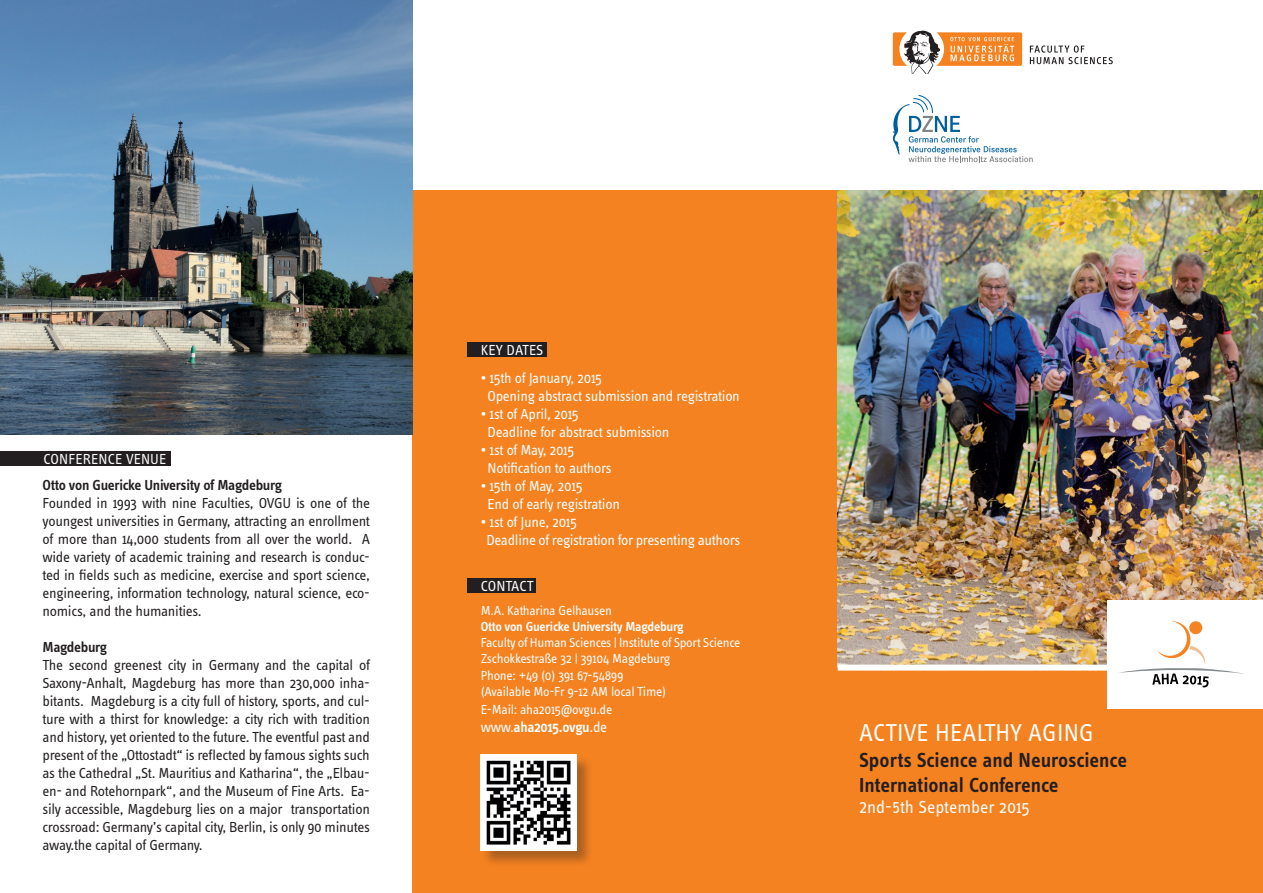
<style>
.page{position:relative;width:1263px;height:893px;background:#fff}
.page>*{position:absolute;margin:0;border:0;box-sizing:border-box;transform-origin:0 0}
.t1{font:25.2px "Info OT Text";letter-spacing:.01em;color:#fff}
.t2{font:600 21px/25.2px "Info OT Text";color:#231f20}
.t3{font:18px "Info OT Text";color:#fff}
.t4{font:15px/18px "Info OT Text";letter-spacing:-.02em;color:#231f20;text-align:justify}
.t5{font:15px/18px "Info OT Text";letter-spacing:-.02em;color:#fff}
.t6{font:600 15px "Info OT Text";letter-spacing:-.02em;color:#231f20}
.t7{font:600 15px "Info OT Text";letter-spacing:-.03em;color:#fff}
.t8{font:13.5px/16.2px "Info OT Text";letter-spacing:-.02em;color:#fff}
.t9{font:600 13.5px "Info OT Text";letter-spacing:-.02em;color:#fff}
.s1{font-weight:400}
</style>
<div class="page">
<div style="left:412px;top:191px;width:851px;height:702px;background:#f58220"></div>
<img style="left:838px;top:191px;width:425px;height:474px">
<div style="left:467px;top:342px;width:80px;height:14px;background:#231f20"></div>
<div style="left:467px;top:578px;width:69px;height:15px;background:#231f20"></div>
<div style="left:0;top:451px;width:171px;height:15px;background:#231f20"></div>
<img style="left:0;top:0;width:412px;height:435px">
<div style="left:838px;top:665px;width:425px;height:6px;background:#fff"></div>
<div style="left:481px;top:756px;width:113px;height:112px;background:#231f20;opacity:.35"></div>
<img style="left:481px;top:755px;width:95px;height:95px">
<div style="left:1107px;top:600px;width:156px;height:108px;background:#fff"></div>
<svg style="left:1119px;top:621px;width:125px;height:67px"></svg>
<svg style="left:893px;top:95px;width:140px;height:67px"></svg>
<svg style="left:893px;top:31px;width:129px;height:43px"></svg>
<svg style="left:1030px;top:46px;width:83px;height:18px"></svg>
<p class="t5" style="left:44px;top:450px;width:16px">Conference</p>
<p class="t5" style="left:126px;top:450px;width:17px">Venue</p>
<p class="t6" style="left:43px;top:476px;width:241px">Otto von Guericke University of Magdeburg</p>
<p class="t4" style="left:43px;top:494px;width:329px">Founded in 1993 with nine Faculties, OVGU is one of the youngest universities in Germany, attracting an enrollment of more than 14,000 students from all over the world. A wide variety of academic training and research is conduc&shy;ted in fields such as medicine, exercise and sport science, engineering, information technology, natural science, eco&shy;nomics, and the humanities.</p>
<p class="t6" style="left:43px;top:638px;width:66px">Magdeburg</p>
<p class="t4" style="left:43px;top:656px;width:329px">The second greenest city in Germany and the capital of Saxony-Anhalt, Magdeburg has more than 230,000 inha&shy;bitants. Magdeburg is a city full of history, sports, and cul&shy;ture with a thirst for knowledge: a city rich with tradition and history, yet oriented to the future. The eventful past and present of the „Ottostadt“ is reflected by famous sights such as the Cathedral „St. Mauritius and Katharina“, the „Elbau&shy;en- and Rotehornpark“, and the Museum of Fine Arts. Ea&shy;sily accessible, Magdeburg lies on a major transportation crossroad: Germany’s capital city, Berlin, is only 90 minutes away.the capital of Germany.</p>
<p class="t5" style="left:481px;top:340px;width:43px">Key Dates</p>
<p class="t5" style="left:488px;top:368px;width:254px;text-indent:-7px">• 15th of January, 2015<br>Opening abstract submission and registration</p>
<p class="t5" style="left:488px;top:404px;width:183px;text-indent:-7px">• 1st of April, 2015<br>Deadline for abstract submission</p>
<p class="t5" style="left:488px;top:440px;width:126px;text-indent:-7px">• 1st of May, 2015<br>Notification to authors</p>
<p class="t5" style="left:488px;top:476px;width:134px;text-indent:-7px">• 15th of May, 2015<br>End of early registration</p>
<p class="t5" style="left:486px;top:512px;width:256px;text-indent:-6px">• 1st of June, 2015<br>Deadline of registration for presenting authors</p>
<p class="t5" style="left:481px;top:577px;width:16px">Contact</p>
<p class="t8" style="left:481px;top:602px;width:133px">M.A. Katharina Gelhausen</p>
<p class="t9" style="left:481px;top:618px;width:205px">Otto von Guericke University Magdeburg</p>
<p class="t8" style="left:481px;top:634px;width:261px">Faculty of Human Sciences | Institute of Sport Science Zschokkestraße 32 | 39104 Magdeburg<br>Phone: +49 (0) 391 67-54899<br>(Available Mo-Fr 9-12 AM local Time)</p>
<p class="t8" style="left:481px;top:701px;width:133px">E-Mail: aha2015@ovgu.de</p>
<p class="t7" style="left:481px;top:717px;width:128px"><span class="s1">www.</span>aha2015.ovgu<span class="s1">.de</span></p>
<h1 class="t1" style="left:859px;top:717px;width:236px">ACTIVE HEALTHY AGING</h1>
<h2 class="t2" style="left:859px;top:746px;width:270px">Sports Science and Neuroscience<br>International Conference</h2>
<p class="t3" style="left:859px;top:796px;width:172px">2nd-5th September 2015</p>
</div>
